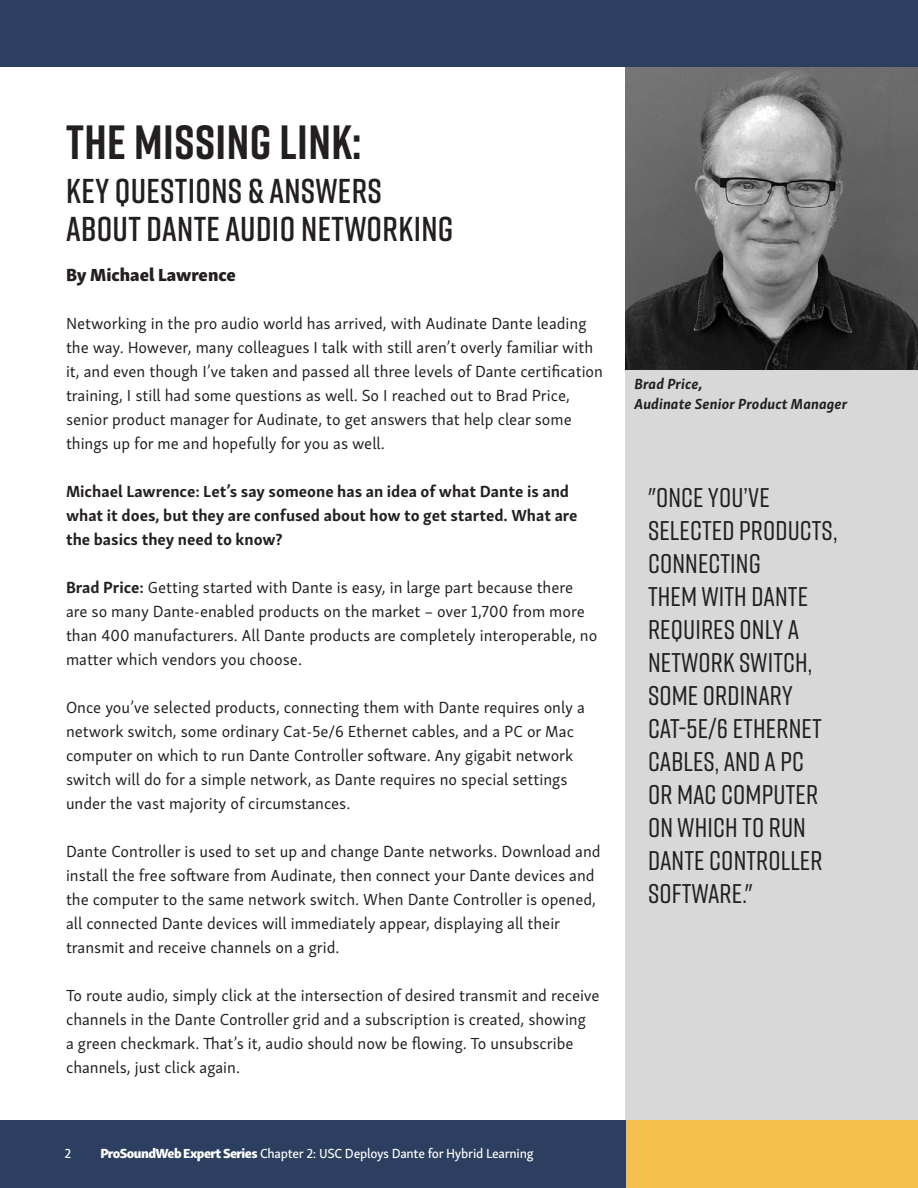
<style>
.page{position:relative;width:918px;height:1188px;background:#fff}
.page>*{position:absolute;margin:0;border:0;box-sizing:border-box;transform-origin:0 0}
.WP_headline{font:700 48px "Rift";letter-spacing:.01em;color:#231f20}
.WP_headline-2{font:600 34.5px/37.5px "Rift";letter-spacing:.01em;color:#231f20}
.WP_pull_text{font:500 27px/33px "Rift";letter-spacing:.005em;color:#231f20}
.WP_subhead{font:18px "Skolar Sans Eb";color:#231f20}
.WP_first_paragraph{font:16.5px/24px "Skolar Sans";color:#231f20}
.WP_first_paragraph-2{font:700 16.5px/24px "Skolar Sans";color:#231f20}
.WP_caption{font:italic 700 15px/19.5px "Skolar Sans";letter-spacing:.005em;color:#231f20}
.t1{font:13.5px "Skolar Sans Me";letter-spacing:-.02em;color:#fff}
.s1{font-weight:700}
.s2{font-family:"Skolar Sans Eb"}
</style>
<div class="page">
<div style="left:626px;top:54px;width:292px;height:1134px;background:#d8d8d9"></div>
<div style="left:0;top:0;width:918px;height:68px;background:#2d3f60"></div>
<div style="left:0;top:1120px;width:627px;height:68px;background:#2d3f60"></div>
<div style="left:626px;top:1120px;width:292px;height:68px;background:#f4bf4b"></div>
<img style="left:625px;top:68px;width:293px;height:301px">
<p class="WP_headline" style="left:66px;top:108px;width:297px">THE MISSING LINK:</p>
<p class="WP_headline-2" style="left:66px;top:171px;width:389px">KEY QUESTIONS &amp; ANSWERS<br>ABOUT DANTE AUDIO NETWORKING</p>
<p class="WP_subhead" style="left:66px;top:259px;width:171px">By Michael Lawrence</p>
<p class="WP_first_paragraph" style="left:66px;top:310px;width:539px">Networking in the pro audio world has arrived, with Audinate Dante leading the way. However, many colleagues I talk with still aren’t overly familiar with it, and even though I’ve taken and passed all three levels of Dante certification training, I still had some questions as well. So I reached out to Brad Price, senior product manager for Audinate, to get answers that help clear some things up for me and hopefully for you as well.</p>
<p class="WP_first_paragraph-2" style="left:66px;top:477px;width:513px">Michael Lawrence: Let’s say someone has an idea of what Dante is and what it does, but they are confused about how to get started. What are the basics they need to know?</p>
<p class="WP_first_paragraph" style="left:66px;top:574px;width:533px"><span class="s1">Brad Price:</span> Getting started with Dante is easy, in large part because there are so many Dante-enabled products on the market – over 1,700 from more than 400 manufacturers. All Dante products are completely interoperable, no matter which vendors you choose.</p>
<p class="WP_first_paragraph" style="left:66px;top:694px;width:520px">Once you’ve selected products, connecting them with Dante requires only a network switch, some ordinary Cat-5e/6 Ethernet cables, and a PC or Mac computer on which to run Dante Controller software. Any gigabit network switch will do for a simple network, as Dante requires no special settings under the vast majority of circumstances.</p>
<p class="WP_first_paragraph" style="left:66px;top:838px;width:536px">Dante Controller is used to set up and change Dante networks. Download and install the free software from Audinate, then connect your Dante devices and the computer to the same network switch. When Dante Controller is opened, all connected Dante devices will immediately appear, displaying all their transmit and receive channels on a grid.</p>
<p class="WP_first_paragraph" style="left:66px;top:982px;width:535px">To route audio, simply click at the intersection of desired transmit and receive channels in the Dante Controller grid and a subscription is created, showing<br>a green checkmark. That’s it, audio should now be flowing. To unsubscribe channels, just click again.</p>
<p class="t1" style="left:64px;top:1143px;width:8px">2</p>
<p class="t1" style="left:100px;top:1143px;width:435px"><span class="s2">ProSoundWeb Expert Series</span> Chapter 2: USC Deploys Dante for Hybrid Learning</p>
<p class="WP_caption" style="left:634px;top:373px;width:214px">Brad Price,<br>Audinate Senior Product Manager</p>
<p class="WP_pull_text" style="left:648px;top:480px;width:191px">"ONCE YOU’VE<br>SELECTED PRODUCTS,<br>CONNECTING<br>THEM WITH DANTE<br>REQUIRES ONLY A<br>NETWORK SWITCH,<br>SOME ORDINARY<br>CAT-5E/6 ETHERNET<br>CABLES, AND A PC<br>OR MAC COMPUTER<br>ON WHICH TO RUN<br>DANTE CONTROLLER<br>SOFTWARE."</p>
</div>
